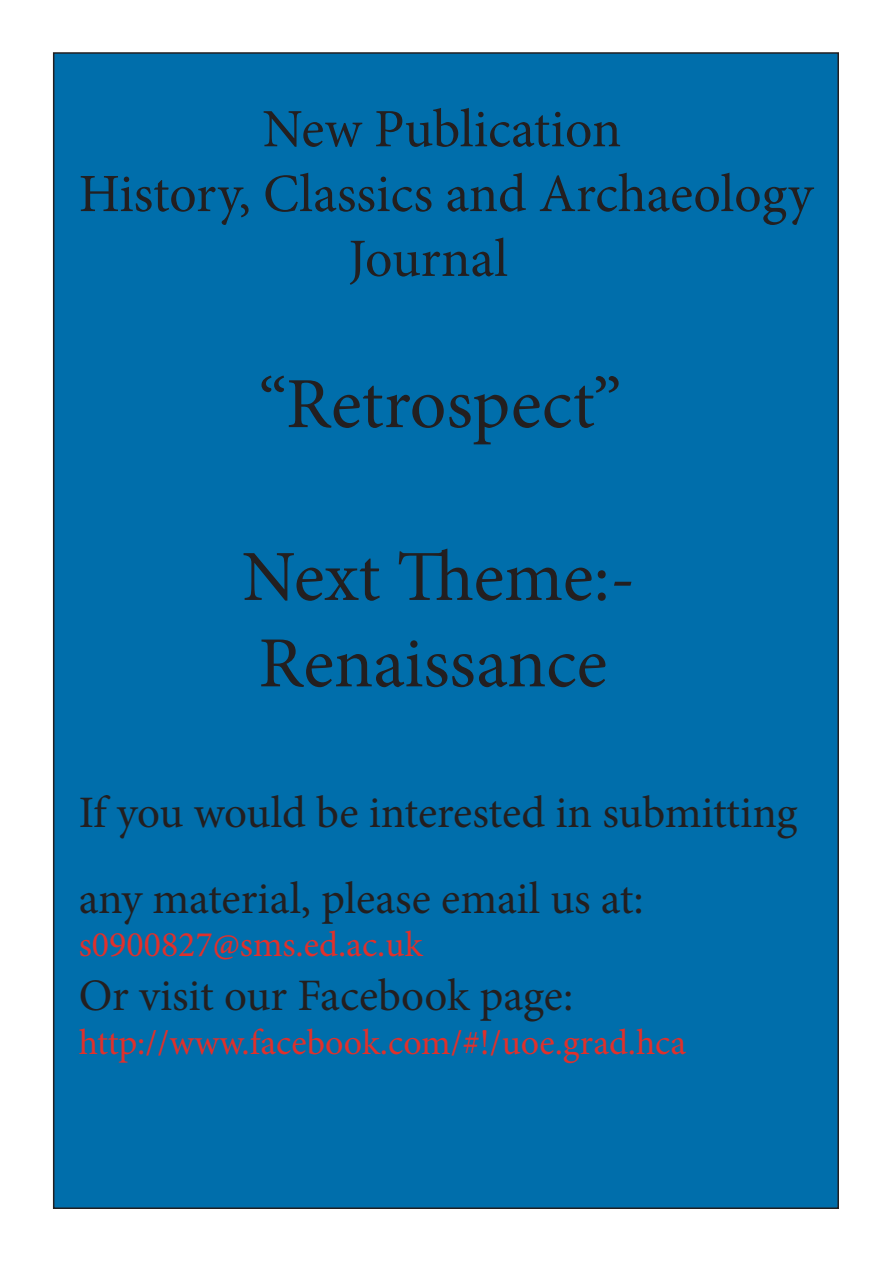
<style>
.page{position:relative;width:893px;height:1263px;background:#fff}
.page>*{position:absolute;margin:0;border:0;box-sizing:border-box;transform-origin:0 0}
.t1{font:72px/86.4px "Minion Pro";color:#231f20}
.t2{font:54px "Minion Pro";letter-spacing:-.005em;color:#231f20}
.t3{font:45px/86.4px "Minion Pro";letter-spacing:-.005em;color:#231f20}
.t4{font:36px "Minion Pro";color:#e0302b}
</style>
<div class="page">
<div style="left:54px;top:53px;width:784px;height:1155px;background:#006eab"></div>
<p class="t2" style="left:263px;top:93px;width:360px">New Publication</p>
<p class="t2" style="left:79px;top:158px;width:736px">History, Classics and Archaeology</p>
<p class="t2" style="left:348px;top:222px;width:161px">Journal</p>
<h1 class="t1" style="left:258px;top:361px;width:365px">“Retrospect”</h1>
<h1 class="t1" style="left:242px;top:534px;width:395px">Next Theme:-<br>Renaissance</h1>
<p class="t3" style="left:79px;top:769px;width:720px">If you would be interested in submitting any material, please email us at:</p>
<p class="t4" style="left:79px;top:921px;width:345px">s0900827@sms.ed.ac.uk</p>
<p class="t3" style="left:79px;top:953px;width:496px">Or visit our Facebook page:</p>
<p class="t4" style="left:79px;top:1018px;width:609px">http://www.facebook.com/#!/uoe.grad.hca</p>
</div>
